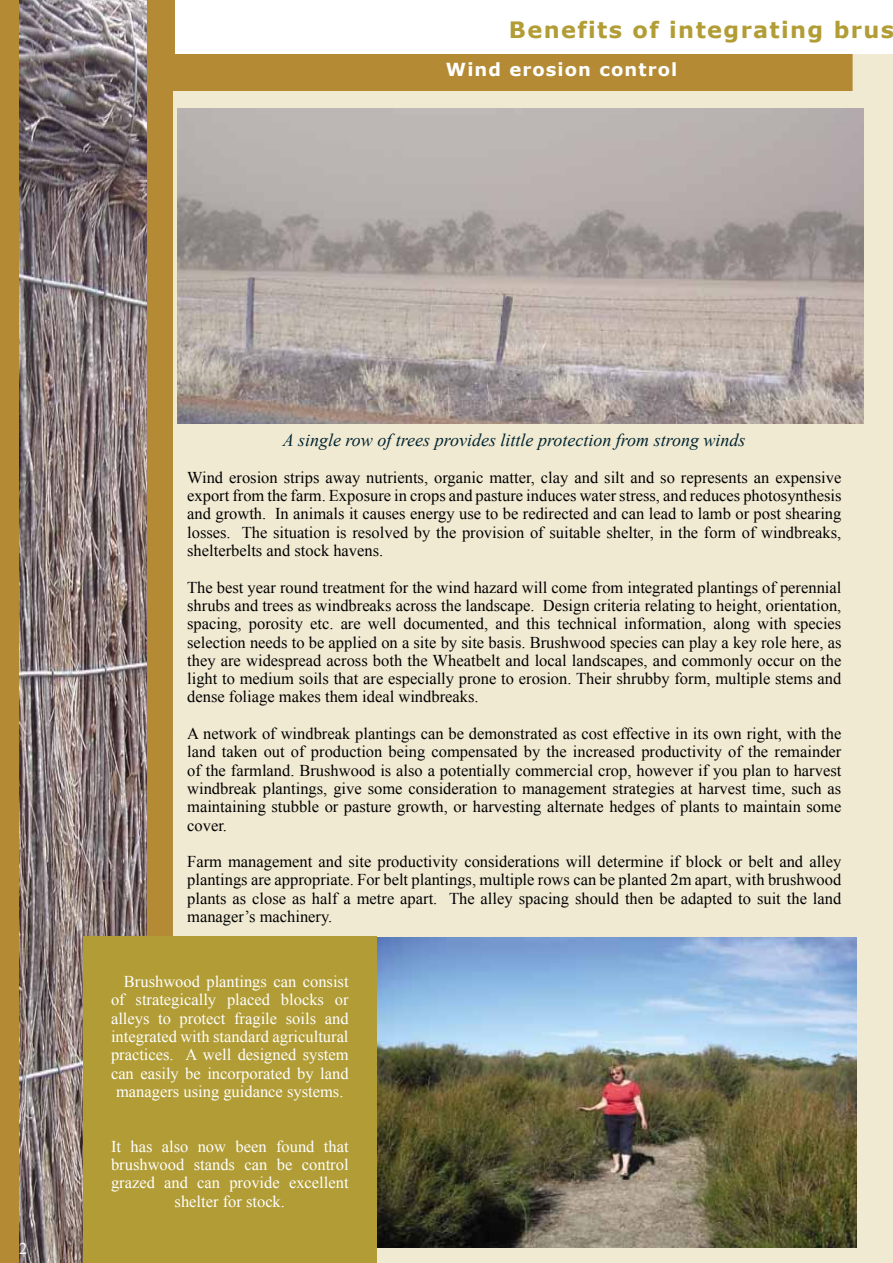
<style>
.page{position:relative;width:893px;height:1263px;background:#fff}
.page>*{position:absolute;margin:0;border:0;box-sizing:border-box;transform-origin:0 0}
.t1{font:700 22.5px "Verdana";letter-spacing:.06em;color:#b19c35}
.t2{font:italic 18px "Times New Roman";color:#00242f}
.t3{font:700 18px "Verdana";letter-spacing:.06em;color:#fff}
.t4{font:16.5px/18.3px "Times New Roman";color:#000;text-align:justify}
.t5{font:16.5px/18.3px "Times New Roman";color:#fff;text-align:center}
</style>
<div class="page">
<div style="left:143px;top:0;width:31px;height:1263px;background:#b48b34"></div>
<div style="left:0;top:0;width:19px;height:1263px;background:#b48b34"></div>
<img style="left:19px;top:0;width:128px;height:1263px">
<div style="left:173px;top:90px;width:679px;height:1173px;background:#f1ead3"></div>
<div style="left:172px;top:54px;width:702px;height:36px;background:#b48b34"></div>
<div style="left:852px;top:54px;width:41px;height:1209px;background:#f1ead3"></div>
<img style="left:177px;top:108px;width:687px;height:316px">
<img style="left:378px;top:938px;width:479px;height:309px">
<div style="left:83px;top:936px;width:294px;height:327px;background:#b19c35"></div>
<h1 class="t1" style="left:509px;top:16px;width:387px">Benefits of integrating brus</h1>
<p class="t3" style="left:446px;top:58px;width:233px">Wind erosion control</p>
<p class="t5" style="left:19px;top:1239px;width:10px">2</p>
<p class="t2" style="left:283px;top:428px;width:464px">A single row of trees provides little protection from strong winds</p>
<p class="t4" style="left:187px;top:468px;width:656px">Wind erosion strips away nutrients, organic matter, clay and silt and so represents an expensive export from the farm. Exposure in crops and pasture induces water stress, and reduces photosynthesis and growth. In animals it causes energy use to be redirected and can lead to lamb or post shearing losses. The situation is resolved by the provision of suitable shelter, in the form of windbreaks, shelterbelts and stock havens.</p>
<p class="t4" style="left:187px;top:578px;width:656px">The best year round treatment for the wind hazard will come from integrated plantings of perennial shrubs and trees as windbreaks across the landscape. Design criteria relating to height, orientation, spacing, porosity etc. are well documented, and this technical information, along with species selection needs to be applied on a site by site basis. Brushwood species can play a key role here, as they are widespread across both the Wheatbelt and local landscapes, and commonly occur on the light to medium soils that are especially prone to erosion. Their shrubby form, multiple stems and dense foliage makes them ideal windbreaks.</p>
<p class="t4" style="left:187px;top:724px;width:656px">A network of windbreak plantings can be demonstrated as cost effective in its own right, with the land taken out of production being compensated by the increased productivity of the remainder of the farmland. Brushwood is also a potentially commercial crop, however if you plan to harvest windbreak plantings, give some consideration to management strategies at harvest time, such as maintaining stubble or pasture growth, or harvesting alternate hedges of plants to maintain some cover.</p>
<p class="t4" style="left:187px;top:852px;width:656px">Farm management and site productivity considerations will determine if block or belt and alley plantings are appropriate. For belt plantings, multiple rows can be planted 2m apart, with brushwood plants as close as half a metre apart. The alley spacing should then be adapted to suit the land manager’s machinery.</p>
<p class="t5" style="left:124px;top:972px;width:226px">Brushwood plantings can consist</p>
<p class="t5" style="left:111px;top:990px;width:239px">of strategically placed blocks or</p>
<p class="t5" style="left:111px;top:1009px;width:239px">alleys to protect fragile soils and</p>
<p class="t5" style="left:111px;top:1027px;width:239px">integrated with standard agricultural</p>
<p class="t5" style="left:111px;top:1045px;width:239px">practices. A well designed system</p>
<p class="t5" style="left:111px;top:1064px;width:239px">can easily be incorporated by land</p>
<p class="t5" style="left:116px;top:1082px;width:229px">managers using guidance systems.</p>
<p class="t5" style="left:111px;top:1137px;width:239px">It has also now been found that brushwood stands can be control grazed and can provide excellent shelter for stock.</p>
</div>
